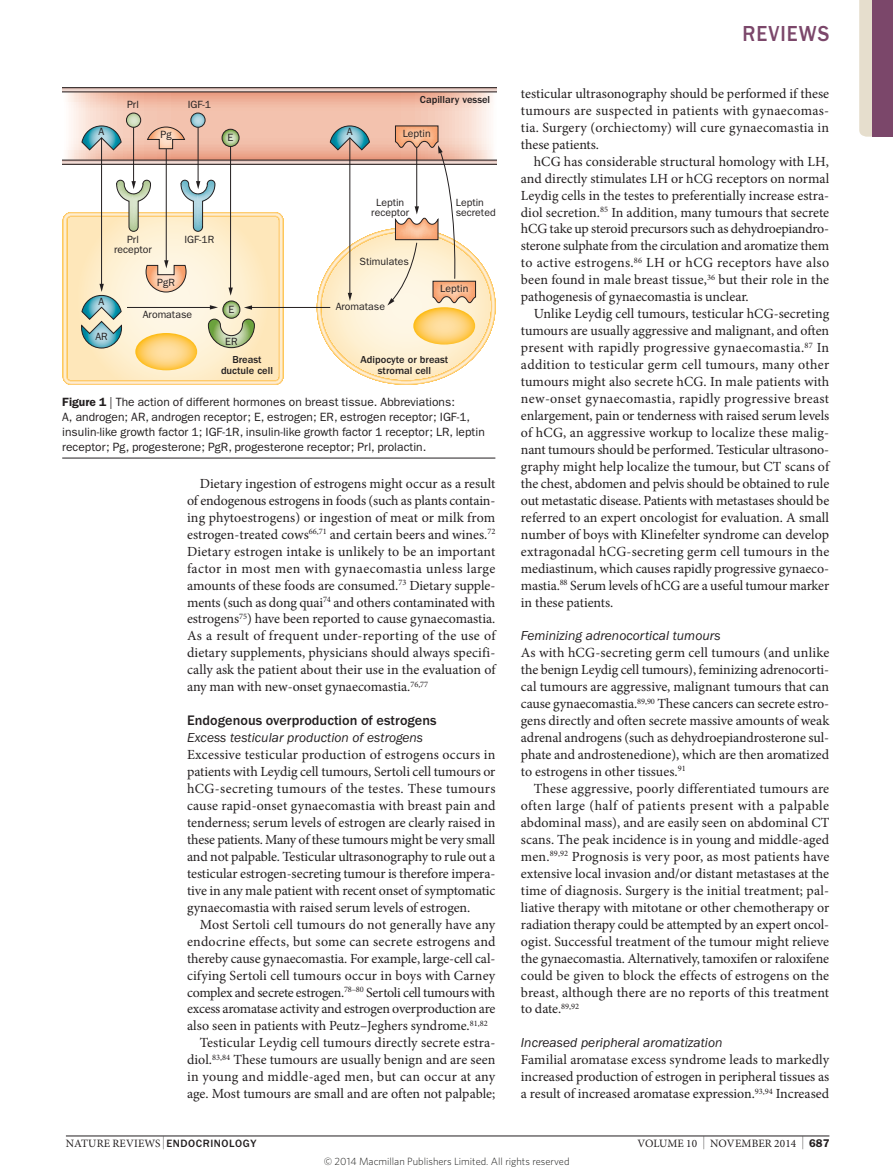
<style>
.page{position:relative;width:893px;height:1174px;background:#fff}
.page>*{position:absolute;margin:0;border:0;box-sizing:border-box;transform-origin:0 0}
.t1{font:500 22.5px "ITC Franklin Gothic Std";letter-spacing:.05em;color:#7b476a;scale:.9 1}
.Head_2{font:500 14.25px "ITC Franklin Gothic Std";color:#231f20}
.Body_text{font:13.95px/17px "Minion Pro";color:#231f20;text-align:justify}
.Body_first{font:13.95px/17px "Minion Pro";letter-spacing:-.005em;color:#231f20;text-align:justify}
.Head_3{font:italic 13.5px "ITC Franklin Gothic Std";color:#231f20}
.Figure_caption{font:12px/15px "ITC Franklin Gothic Std";color:#231f20}
.t2{font:11.25px "Minion Pro";letter-spacing:.01em;color:#231f20}
.t3{font:10.5px/10.5px "ITC Franklin Gothic Std";color:#231f20;text-align:center}
.t4{font:500 10.5px/10.5px "ITC Franklin Gothic Std";color:#231f20;text-align:center}
.t5{font:300 10.5px "Whitney";color:#1d1d1b}
.s1{font-weight:600}
.s2{font-size:12.9px}
.s3{font-family:"ITC Franklin Gothic Std";font-weight:500;font-size:10.95px}
.s4{font-family:"ITC Franklin Gothic Std";font-weight:600}
</style>
<div class="page">
<hr style="left:66px;top:1135px;width:763px;height:1px;background:#231f20">
<svg style="left:62px;top:87px;width:434px;height:295px"></svg>
<hr style="left:62px;top:458px;width:433px;height:1px;background:#231f20">
<svg style="left:859px;top:0;width:13px;height:137px;background:#e6dece"></svg>
<div style="left:872px;top:0;width:21px;height:137px;background:#7b476a"></div>
<p class="t3" style="left:127px;top:99px;width:13px">Prl</p>
<p class="t3" style="left:188px;top:99px;width:25px">IGF-1</p>
<p class="t4" style="left:420px;top:95px;width:72px">Capillary vessel</p>
<p class="t3" style="left:99px;top:127px;width:7px">A</p>
<p class="t3" style="left:160px;top:129px;width:13px">Pg</p>
<p class="t3" style="left:228px;top:132px;width:7px">E</p>
<p class="t3" style="left:347px;top:127px;width:7px">A</p>
<p class="t3" style="left:403px;top:128px;width:30px">Leptin</p>
<p class="t3" style="left:371px;top:197px;width:39px">Leptin receptor</p>
<p class="t3" style="left:456px;top:197px;width:41px;text-align:left">Leptin secreted</p>
<p class="t3" style="left:127px;top:234px;width:13px">Prl</p>
<p class="t3" style="left:184px;top:234px;width:31px">IGF-1R</p>
<p class="t3" style="left:114px;top:244px;width:39px">receptor</p>
<p class="t3" style="left:360px;top:257px;width:51px">Stimulates</p>
<p class="t3" style="left:157px;top:277px;width:19px">PgR</p>
<p class="t3" style="left:440px;top:283px;width:30px">Leptin</p>
<p class="t3" style="left:99px;top:296px;width:7px">A</p>
<p class="t3" style="left:95px;top:332px;width:14px">AR</p>
<p class="t3" style="left:143px;top:309px;width:51px">Aromatase</p>
<p class="t3" style="left:228px;top:304px;width:7px">E</p>
<p class="t3" style="left:225px;top:337px;width:14px">ER</p>
<p class="t3" style="left:336px;top:302px;width:51px">Aromatase</p>
<p class="t4" style="left:221px;top:354px;width:53px">Breast ductule cell</p>
<p class="t4" style="left:361px;top:354px;width:89px">Adipocyte or breast stromal cell</p>
<p class="Figure_caption" style="left:62px;top:395px;width:424px"><span class="s1">Figure 1</span> | The action of different hormones on breast tissue. Abbreviations:<br>A, androgen; AR, androgen receptor; E, estrogen; ER, estrogen receptor; IGF‑1, insulin-like growth factor 1; IGF-1R, insulin-like growth factor 1 receptor; LR, leptin receptor; Pg, progesterone; PgR, progesterone receptor; Prl, prolactin.</p>
<p class="Body_text" style="left:187px;top:475px;width:310px;text-indent:13px">Dietary ingestion of estrogens might occur as a result of endogenous estrogens in foods (such as plants contain&shy;ing phytoestrogens) or ingestion of meat or milk from estrogen-treated cows<sup>66,71</sup> and certain beers and wines.<sup>72<br></sup>Dietary estrogen intake is unlikely to be an important factor in most men with gynaecomastia unless large amounts of these foods are consumed.<sup>73</sup> Dietary supple&shy;ments (such as dong quai<sup>74</sup> and others contaminated with estrogens<sup>75</sup>) have been reported to cause gynaecomastia.<br>As a result of frequent under-reporting of the use of dietary supplements, physicians should always specifi&shy;cally ask the patient about their use in the evaluation of any man with new-onset gynaecomastia.<sup>76,77</sup></p>
<p class="Head_2" style="left:187px;top:712px;width:251px">Endogenous overproduction of estrogens</p>
<p class="Head_3" style="left:187px;top:730px;width:238px">Excess testicular production of estrogens</p>
<p class="Body_first" style="left:187px;top:746px;width:310px">Excessive testicular production of estrogens occurs in patients with Leydig cell tumours, Sertoli cell tumours or hCG-secreting tumours of the testes. These tumours cause rapid-onset gynaecomastia with breast pain and tenderness; serum levels of estrogen are clearly raised in these patients. Many of these tumours might be very small and not palpable. Testicular ultrasonography to rule out a testicular estrogen-secreting tumour is therefore impera&shy;tive in any male patient with recent onset of symptomatic gynaecomastia with raised serum levels of estrogen.</p>
<p class="Body_text" style="left:187px;top:915px;width:310px;text-indent:13px">Most Sertoli cell tumours do not generally have any endocrine effects, but some can secrete estrogens and thereby cause gynaecomastia. For example, large-cell cal&shy;cifying Sertoli cell tumours occur in boys with Carney complex and secrete estrogen.<sup>78–80</sup> Sertoli cell tumours with excess aromatase activity and estrogen overproduction are also seen in patients with Peutz–Jeghers syndrome.<sup>81,82</sup></p>
<p class="Body_text" style="left:187px;top:1034px;width:310px;text-indent:13px">Testicular Leydig cell tumours directly secrete estra&shy;diol.<sup>83,84</sup> These tumours are usually benign and are seen in young and middle-aged men, but can occur at any age. Most tumours are small and are often not palpable;</p>
<h1 class="t1" style="left:742px;top:21px;width:98px">REVIEWS</h1>
<p class="Body_text" style="left:521px;top:85px;width:310px">testicular ultrasonography should be performed if these tumours are suspected in patients with gynaecomas&shy;tia. Surgery (orchiectomy) will cure gynaecomastia in these patients.</p>
<p class="Body_text" style="left:521px;top:153px;width:310px;text-indent:13px">hCG has considerable structural homology with LH, and directly stimulates LH or hCG receptors on normal Leydig cells in the testes to preferentially increase estra&shy;diol secretion.<sup>85</sup> In addition, many tumours that secrete hCG take up steroid precursors such as dehydroepiandro&shy;sterone sulphate from the circulation and aromatize them to active estrogens.<sup>86</sup> LH or hCG receptors have also been found in male breast tissue,<sup>36</sup> but their role in the pathogenesis of gynaecomastia is unclear.</p>
<p class="Body_text" style="left:521px;top:305px;width:310px;text-indent:13px">Unlike Leydig cell tumours, testicular hCG-secreting tumours are usually aggressive and malignant, and often present with rapidly progressive gynaecomastia.<sup>87</sup> In addition to testicular germ cell tumours, many other tumours might also secrete hCG. In male patients with new-onset gynaecomastia, rapidly progressive breast enlargement, pain or tenderness with raised serum levels of hCG, an aggressive workup to localize these malig&shy;nant tumours should be performed. Testicular ultrasono&shy;graphy might help localize the tumour, but CT scans of the chest, abdomen and pelvis should be obtained to rule out metastatic disease. Patients with metastases should be referred to an expert oncologist for evaluation. A small number of boys with Klinefelter syndrome can develop extragonadal hCG-secreting germ cell tumours in the mediastinum, which causes rapidly progressive gynaeco&shy;mastia.<sup>88</sup> Serum levels of hCG are a useful tumour marker in these patients.</p>
<p class="Head_3" style="left:521px;top:628px;width:201px">Feminizing adrenocortical tumours</p>
<p class="Body_first" style="left:521px;top:644px;width:310px">As with hCG-secreting germ cell tumours (and unlike the benign Leydig cell tumours), feminizing adrenocorti&shy;cal tumours are aggressive, malignant tumours that can cause gynaecomastia.<sup>89,90</sup> These cancers can secrete estro&shy;gens directly and often secrete massive amounts of weak adrenal androgens (such as dehydroepiandrosterone sul&shy;phate and androstenedione), which are then aromatized to estrogens in other tissues.<sup>91</sup></p>
<p class="Body_text" style="left:521px;top:780px;width:310px;text-indent:13px">These aggressive, poorly differentiated tumours are often large (half of patients present with a palpable abdominal mass), and are easily seen on abdominal CT scans. The peak incidence is in young and middle-aged men.<sup>89,92</sup> Prognosis is very poor, as most patients have extensive local invasion and/or distant metastases at the time of diagnosis. Surgery is the initial treatment; pal&shy;liative therapy with mitotane or other chemotherapy or radiation therapy could be attempted by an expert oncol&shy;ogist. Successful treatment of the tumour might relieve the gynaecomastia. Alternatively, tamoxifen or raloxifene could be given to block the effects of estrogens on the breast, although there are no reports of this treatment to date.<sup>89,92</sup></p>
<p class="Head_3" style="left:521px;top:1035px;width:203px">Increased peripheral aromatization</p>
<p class="Body_first" style="left:521px;top:1051px;width:310px">Familial aromatase excess syndrome leads to markedly increased production of estrogen in peripheral tissues as a result of increased aromatase expression.<sup>93,94</sup> Increased</p>
<p class="t2" style="left:66px;top:1135px;width:192px">NATURE REVIEWS <span class="s2">|</span> <span class="s3">ENDOCRINOLOGY</span></p>
<p class="t2" style="left:637px;top:1135px;width:194px">VOLUME 10 <span class="s2">|</span> NOVEMBER 2014 <span class="s2">|</span> <span class="s4">687</span></p>
<p class="t5" style="left:324px;top:1154px;width:247px">© 2014 Macmillan Publishers Limited. All rights reserved</p>
</div>
